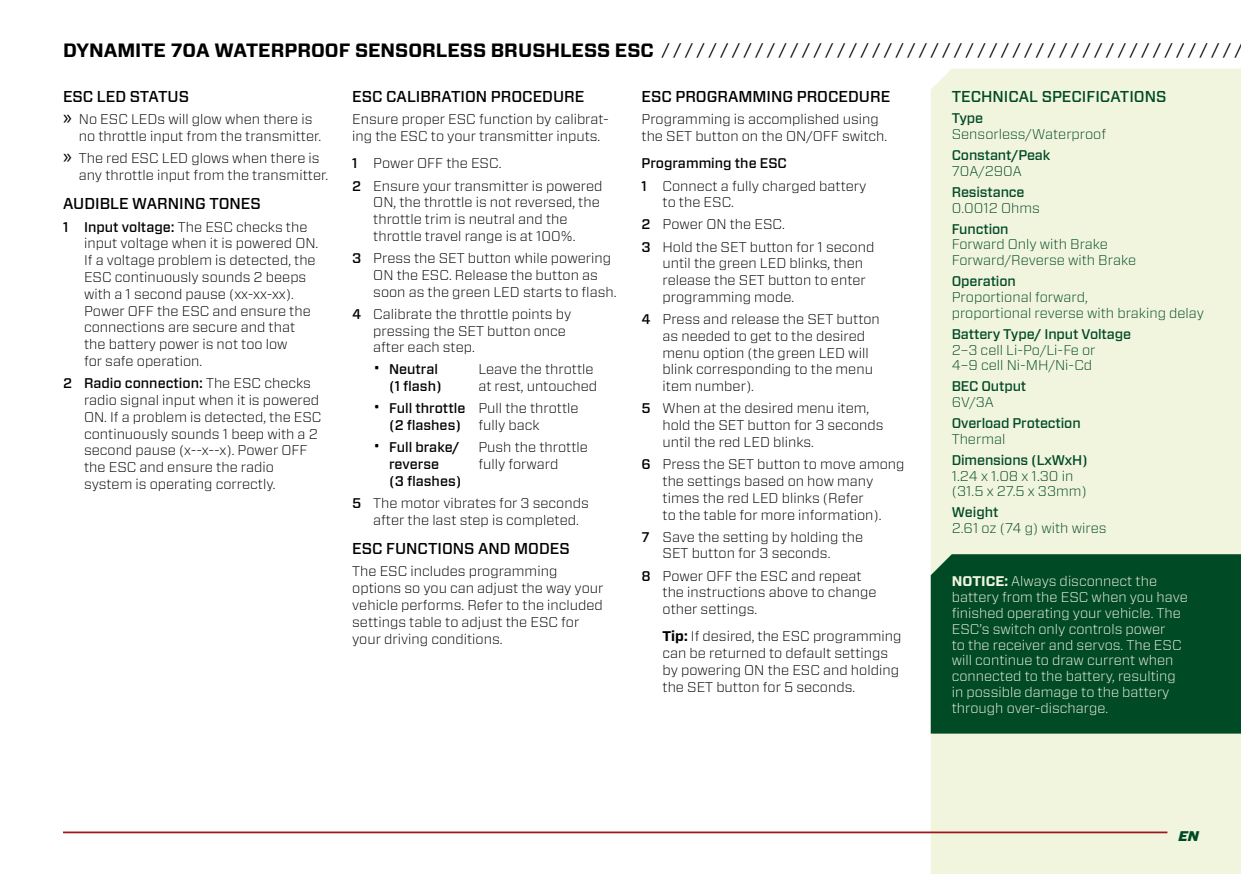
<style>
.page{position:relative;width:1241px;height:874px;background:#fff}
.page>*{position:absolute;margin:0;border:0;box-sizing:border-box;transform-origin:0 0}
.t1{font:16.62px "Forza";color:#000}
.t2{font:500 15.75px "Forza";color:#000}
.t3{font:500 15.75px "Forza";color:#004a26}
.t4{font:300 14px/16.8px "Forza";color:#000}
.t5{font:300 14px/15.8px "Forza";color:#f2f5de}
.t6{font:300 14px/15.8px "Forza";color:#004a26}
.t7{font:500 14px "Forza";letter-spacing:-.01em;color:#004a26}
.t8{font:500 14px "Forza";color:#000}
.t9{font:italic 900 14px "Forza";color:#004a26}
.s1{font-weight:700;font-size:19.25px}
.s2{font-family:"Myriad Pro";font-weight:400;font-size:21px}
.s3{font-weight:500}
.s4{font-weight:100;font-size:17.5px}
.s5{font-weight:700}
</style>
<div class="page">
<div style="left:930px;top:69px;width:310px;height:804px;background:#f2f5de"></div>
<hr style="left:63px;top:831px;width:1104px;height:1px;background:#9c171a">
<div style="left:930px;top:554px;width:310px;height:179px;background:#004a26"></div>
<p class="t1" style="left:63px;top:38px;width:1181px"><span class="s1">DYNAMITE 70A WATERPROOF SENSORLESS BRUSHLESS ESC</span> / / / / / / / / / / / / / / / / / / / / / / / / / / / / / / / / / / / / / / / / / / / / / / / / / /</p>
<p class="t2" style="left:63px;top:86px;width:44px">ESC LED</p>
<p class="t2" style="left:130px;top:86px;width:59px">Status</p>
<p class="t4" style="left:79px;top:111px;width:244px;text-indent:-16px"><span class="s2">»</span> No ESC LEDs will glow when there is no throttle input from the transmitter.</p>
<p class="t4" style="left:79px;top:149px;width:251px;text-indent:-16px"><span class="s2">»</span> The red ESC LED glows when there is any throttle input from the transmitter.</p>
<p class="t2" style="left:63px;top:193px;width:197px">Audible Warning Tones</p>
<p class="t4" style="left:84px;top:218px;width:236px;text-indent:-21px"><span class="s3">1 Input voltage:</span> The ESC checks the input voltage when it is powered ON.<br>If a voltage problem is detected, the<br>ESC continuously sounds 2 beeps with a 1 second pause (xx-xx-xx).<br>Power OFF the ESC and ensure the connections are secure and that the battery power is not too low<br>for safe operation.</p>
<p class="t4" style="left:84px;top:374px;width:239px;text-indent:-21px"><span class="s3">2 Radio connection:</span> The ESC checks radio signal input when it is powered ON. If a problem is detected, the ESC continuously sounds 1 beep with a 2 second pause (x--x--x). Power OFF the ESC and ensure the radio system is operating correctly.</p>
<p class="t2" style="left:352px;top:86px;width:233px">ESC Calibration Procedure</p>
<p class="t4" style="left:352px;top:111px;width:258px">Ensure proper ESC function by calibrat&shy;ing the ESC to your transmitter inputs.</p>
<p class="t4" style="left:352px;top:152px;width:252px;line-height:22.1px"><span class="s3">1</span> Power OFF the ESC.<br><span class="s3">2</span> Ensure your transmitter is powered</p>
<p class="t4" style="left:373px;top:193px;width:228px">ON, the throttle is not reversed, the throttle trim is neutral and the throttle travel range is at 100%.</p>
<p class="t4" style="left:373px;top:249px;width:245px;text-indent:-21px"><span class="s3">3</span> Press the SET button while powering<br>ON the ESC. Release the button as soon as the green LED starts to flash.</p>
<p class="t4" style="left:373px;top:305px;width:199px;text-indent:-21px"><span class="s3">4</span> Calibrate the throttle points by pressing the SET button once after each step.</p>
<p class="t8" style="left:373px;top:360px;width:66px"><span class="s4">•</span> Neutral</p>
<p class="t4" style="left:478px;top:360px;width:117px">Leave the throttle</p>
<p class="t8" style="left:389px;top:377px;width:54px">(1 flash)</p>
<p class="t4" style="left:478px;top:377px;width:120px">at rest, untouched</p>
<p class="t4" style="left:389px;top:399px;width:191px;text-indent:-16px"><span class="s4">•</span> <span class="s3">Full throttle</span> Pull the throttle <span class="s3">(2 flashes)</span> fully back</p>
<p class="t8" style="left:373px;top:438px;width:88px"><span class="s4">•</span> Full brake/</p>
<p class="t4" style="left:478px;top:438px;width:111px">Push the throttle</p>
<p class="t8" style="left:389px;top:454px;width:51px">reverse</p>
<p class="t4" style="left:478px;top:455px;width:82px">fully forward</p>
<p class="t4" style="left:352px;top:469px;width:238px;line-height:22.1px;text-indent:37px"><span class="s3">(3 flashes)<br>5</span> The motor vibrates for 3 seconds</p>
<p class="t4" style="left:373px;top:511px;width:207px">after the last step is completed.</p>
<p class="t2" style="left:352px;top:538px;width:217px">ESC Functions and Modes</p>
<p class="t4" style="left:352px;top:562px;width:252px">The ESC includes programming options so you can adjust the way your vehicle performs. Refer to the included settings table to adjust the ESC for your driving conditions.</p>
<p class="t2" style="left:641px;top:86px;width:250px">ESC Programm ing Procedure</p>
<p class="t4" style="left:641px;top:111px;width:247px">Programming is accomplished using the SET button on the ON/OFF switch.</p>
<p class="t4" style="left:641px;top:152px;width:226px;line-height:22.1px"><span class="s3">Programming the ESC<br>1</span> Connect a fully charged battery</p>
<p class="t4" style="left:641px;top:191px;width:234px;line-height:22.1px;text-indent:21px">to the ESC.<br><span class="s3">2</span> Power ON the ESC.<br><span class="s3">3</span> Hold the SET button for 1 second</p>
<p class="t4" style="left:662px;top:254px;width:205px">until the green LED blinks, then release the SET button to enter programming mode.</p>
<p class="t4" style="left:662px;top:310px;width:219px;text-indent:-21px"><span class="s3">4</span> Press and release the SET button as needed to get to the desired menu option (the green LED will blink corresponding to the menu item number).</p>
<p class="t4" style="left:662px;top:399px;width:222px;text-indent:-21px"><span class="s3">5</span> When at the desired menu item, hold the SET button for 3 seconds until the red LED blinks.</p>
<p class="t4" style="left:662px;top:455px;width:243px;text-indent:-21px"><span class="s3">6</span> Press the SET button to move among the settings based on how many times the red LED blinks (Refer<br>to the table for more information).</p>
<p class="t4" style="left:662px;top:527px;width:202px;text-indent:-21px"><span class="s3">7</span> Save the setting by holding the<br>SET button for 3 seconds.</p>
<p class="t4" style="left:662px;top:566px;width:215px;text-indent:-21px"><span class="s3">8</span> Power OFF the ESC and repeat the instructions above to change other settings.</p>
<p class="t4" style="left:662px;top:627px;width:240px"><span class="s5">TIP:</span> If desired, the ESC programming can be returned to default settings by powering ON the ESC and holding the SET button for 5 seconds.</p>
<p class="t3" style="left:951px;top:86px;width:214px">Technical Specifications</p>
<p class="t7" style="left:951px;top:109px;width:33px">Type</p>
<p class="t6" style="left:951px;top:126px;width:156px">Sensorless/Waterproof</p>
<p class="t7" style="left:951px;top:146px;width:100px">Constant/Peak</p>
<p class="t6" style="left:951px;top:162px;width:72px">70A/290A</p>
<p class="t7" style="left:951px;top:182px;width:74px">Resistance</p>
<p class="t6" style="left:951px;top:199px;width:90px">0.0012 Ohms</p>
<p class="t7" style="left:951px;top:219px;width:58px">Function</p>
<p class="t6" style="left:951px;top:236px;width:186px">Forward Only with Brake<br>Forward/Reverse with Brake</p>
<p class="t7" style="left:951px;top:272px;width:66px">Operation</p>
<p class="t6" style="left:951px;top:288px;width:254px">Proportional forward,<br>proportional reverse with braking delay</p>
<p class="t7" style="left:951px;top:324px;width:181px">Battery Type/ I nput Voltage</p>
<p class="t6" style="left:951px;top:341px;width:145px">2–3 cell Li-Po/Li-Fe or<br>4–9 cell Ni-MH/Ni-Cd</p>
<p class="t7" style="left:951px;top:377px;width:76px">BEC Output</p>
<p class="t6" style="left:951px;top:393px;width:44px">6V/3A</p>
<p class="t7" style="left:951px;top:413px;width:130px">Overload Protection</p>
<p class="t6" style="left:951px;top:430px;width:55px">Thermal</p>
<p class="t7" style="left:951px;top:450px;width:137px">Dimensions (LxWxH)</p>
<p class="t6" style="left:951px;top:467px;width:137px">1.24 x 1.08 x 1.30 in (31.5 x 27.5 x 33mm)</p>
<p class="t7" style="left:951px;top:503px;width:48px">Weight</p>
<p class="t6" style="left:951px;top:519px;width:156px">2.61 oz (74 g) with wires</p>
<p class="t5" style="left:951px;top:573px;width:237px"><span class="s5">NOTICE:</span> Always disconnect the battery from the ESC when you have finished operating your vehicle. The ESC’s switch only controls power<br>to the receiver and servos. The ESC will continue to draw current when connected to the battery, resulting in possible damage to the battery through over-discharge.</p>
<p class="t9" style="left:1178px;top:826px;width:22px">EN</p>
</div>
